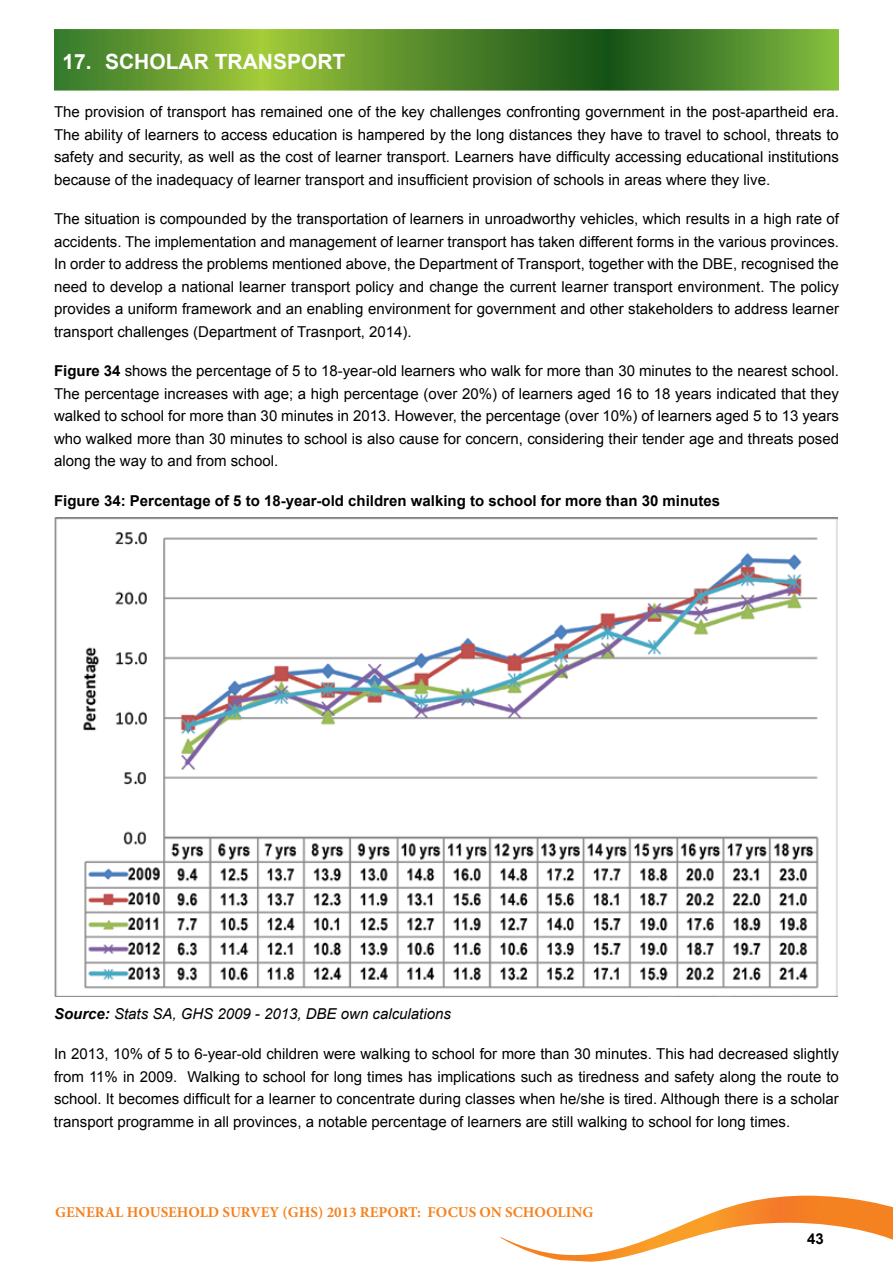
<style>
.page{position:relative;width:893px;height:1263px;background:#fff}
.page>*{position:absolute;margin:0;border:0;box-sizing:border-box;transform-origin:0 0}
.t1{font:700 21px "Arial";color:#fff}
.t2{font:15px/22.5px "Arial";color:#000;text-align:justify}
.t3{font:700 15px "Arial";color:#000}
.t4{font:700 15px "Minion Pro";color:#f58220}
.t5{font:italic 15px "Arial";color:#000}
.s1{font-weight:700}
</style>
<div class="page">
<svg style="left:500px;top:1196px;width:393px;height:66px"></svg>
<svg style="left:54px;top:29px;width:785px;height:62px;background:#5a8f2e"></svg>
<img style="left:54px;top:518px;width:783px;height:479px">
<h1 class="t1" style="left:63px;top:48px;width:284px">17. SCHOLAR TRANSPORT</h1>
<p class="t2" style="left:54px;top:101px;width:786px">The provision of transport has remained one of the key challenges confronting government in the post-apartheid era.<br>The ability of learners to access education is hampered by the long distances they have to travel to school, threats to safety and security, as well as the cost of learner transport. Learners have difficulty accessing educational institutions because of the inadequacy of learner transport and insufficient provision of schools in areas where they live.</p>
<p class="t2" style="left:54px;top:208px;width:786px">The situation is compounded by the transportation of learners in unroadworthy vehicles, which results in a high rate of accidents. The implementation and management of learner transport has taken different forms in the various provinces.<br>In order to address the problems mentioned above, the Department of Transport, together with the DBE, recognised the need to develop a national learner transport policy and change the current learner transport environment. The policy provides a uniform framework and an enabling environment for government and other stakeholders to address learner transport challenges (Department of Trasnport, 2014).</p>
<p class="t2" style="left:54px;top:360px;width:786px"><span class="s1">Figure 34</span> shows the percentage of 5 to 18-year-old learners who walk for more than 30 minutes to the nearest school.<br>The percentage increases with age; a high percentage (over 20%) of learners aged 16 to 18 years indicated that they walked to school for more than 30 minutes in 2013. However, the percentage (over 10%) of learners aged 5 to 13 years who walked more than 30 minutes to school is also cause for concern, considering their tender age and threats posed along the way to and from school.</p>
<p class="t3" style="left:54px;top:491px;width:668px">Figure 34: Percentage of 5 to 18-year-old children walking to school for more than 30 minutes</p>
<p class="t5" style="left:54px;top:1004px;width:398px"><span class="s1">Source:</span> Stats SA, GHS 2009 - 2013, DBE own calculations</p>
<p class="t2" style="left:54px;top:1043px;width:786px">In 2013, 10% of 5 to 6-year-old children were walking to school for more than 30 minutes. This had decreased slightly from 11% in 2009. Walking to school for long times has implications such as tiredness and safety along the route to school. It becomes difficult for a learner to concentrate during classes when he/she is tired. Although there is a scholar transport programme in all provinces, a notable percentage of learners are still walking to school for long times.</p>
<p class="t4" style="left:55px;top:1202px;width:540px">GENERAL HOUSEHOLD SURVEY (GHS) 2013 REPORT: FOCUS ON SCHOOLING</p>
<p class="t3" style="left:807px;top:1229px;width:18px">43</p>
</div>
